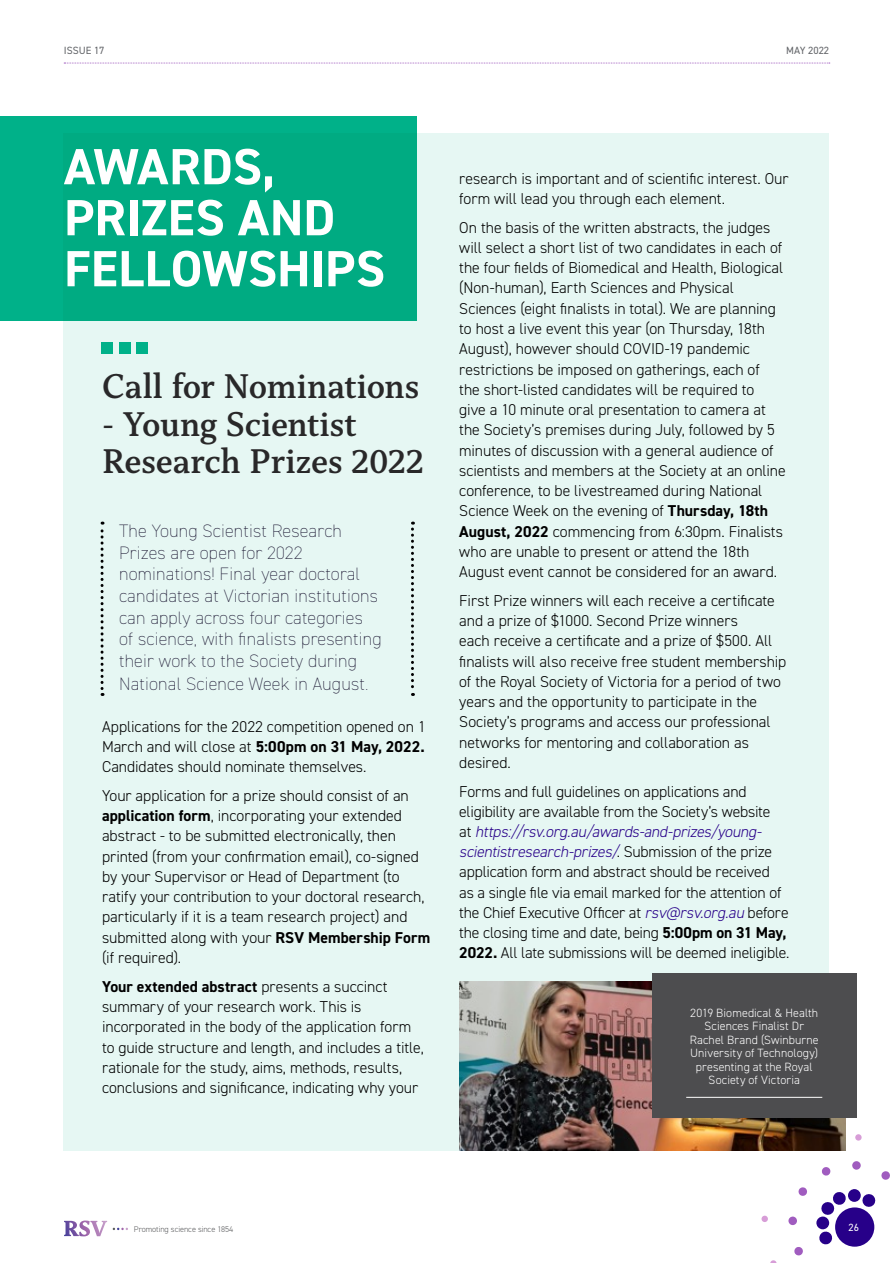
<style>
.page{position:relative;width:893px;height:1263px;background:#fff}
.page>*{position:absolute;margin:0;border:0;box-sizing:border-box;transform-origin:0 0}
.t1{font:700 51px/51px "DIN2014";letter-spacing:.005em;color:#fff}
.t2{font:600 36px/37.5px "Capitolina";letter-spacing:-.005em;color:#292829}
.t3{font:200 18px/21.6px "DIN2014";letter-spacing:.01em;color:#1d1934}
.t4{font:300 15.75px/20.2px "DIN2014";letter-spacing:-.005em;color:#000}
.t5{font:300 12px/13.5px "DIN2014";letter-spacing:.01em;color:#fff;text-align:center}
.t6{font:10.5px "DIN2014";color:#636569}
.t7{font:10.5px "DIN2014";color:#fff}
.t8{font:300 8.25px "DIN2014";letter-spacing:-.005em;color:#58595b}
.s1{font-weight:700}
.s2{font-style:italic;color:#270089}
</style>
<div class="page">
<div style="left:64px;top:133px;width:765px;height:1017px;background:#e6f7f3"></div>
<svg style="left:101px;top:522px;width:3px;height:174px"></svg>
<svg style="left:411px;top:522px;width:3px;height:174px"></svg>
<svg style="left:862px;top:1194px;width:14px;height:13px"></svg>
<svg style="left:881px;top:1171px;width:9px;height:9px"></svg>
<div style="left:848px;top:1189px;width:13px;height:13px;background:#270089;border-radius:50%"></div>
<div style="left:852px;top:1161px;width:9px;height:9px;background:#a05cbf;border-radius:50%"></div>
<div style="left:855px;top:1134px;width:7px;height:7px;background:#d79dd7;border-radius:50%"></div>
<svg style="left:821px;top:1167px;width:10px;height:9px"></svg>
<svg style="left:821px;top:1192px;width:25px;height:24px"></svg>
<svg style="left:798px;top:1187px;width:9px;height:9px"></svg>
<div style="left:816px;top:1216px;width:13px;height:13px;background:#270089;border-radius:50%"></div>
<div style="left:788px;top:1216px;width:9px;height:9px;background:#a05cbf;border-radius:50%"></div>
<div style="left:761px;top:1215px;width:7px;height:7px;background:#d79dd7;border-radius:50%"></div>
<svg style="left:819px;top:1231px;width:14px;height:14px"></svg>
<svg style="left:794px;top:1247px;width:9px;height:9px"></svg>
<svg style="left:770px;top:1260px;width:7px;height:3px"></svg>
<svg style="left:64px;top:63px;width:766px;height:1px"></svg>
<div style="left:835px;top:1207px;width:39px;height:40px;background:#270089;border-radius:50%"></div>
<svg style="left:64px;top:1220px;width:43px;height:16px"></svg>
<svg style="left:113px;top:1228px;width:15px;height:2px"></svg>
<img style="left:459px;top:981px;width:386px;height:169px">
<div style="left:0;top:116px;width:417px;height:204px;background:#00ab82"></div>
<div style="left:652px;top:973px;width:204px;height:145px;background:#4d4d4f"></div>
<hr style="left:686px;top:1097px;width:136px;height:1px;background:#fff">
<div style="left:101px;top:342px;width:12px;height:12px;background:#00b189"></div>
<div style="left:119px;top:342px;width:12px;height:12px;background:#00b189"></div>
<div style="left:136px;top:342px;width:12px;height:12px;background:#00b189"></div>
<p class="t6" style="left:64px;top:44px;width:42px">ISSUE 17</p>
<p class="t6" style="left:786px;top:44px;width:44px">MAY 2022</p>
<h1 class="t1" style="left:64px;top:141px;width:323px">AWARDS,<br>PRIZES AND<br>FELLOWSHIPS</h1>
<h2 class="t2" style="left:102px;top:368px;width:319px">Call for Nominations</h2>
<h2 class="t2" style="left:102px;top:405px;width:324px">- Young Scientist<br>Research Prizes 2022</h2>
<p class="t3" style="left:119px;top:520px;width:264px">The Young Scientist Research<br>Prizes are open for 2022 nominations! Final year doctoral candidates at Victorian institutions can apply across four categories<br>of science, with finalists presenting their work to the Society during</p>
<p class="t3" style="left:119px;top:673px;width:251px">National Science Week in August.</p>
<p class="t4" style="left:102px;top:716px;width:325px;text-align:justify">Applications for the 2022 competition opened on 1<br>March and will close at <span class="s1">5:00pm on 31 May, 2022.<br></span>Candidates should nominate themselves.</p>
<p class="t4" style="left:102px;top:785px;width:330px">Your application for a prize should consist of an <span class="s1">application form</span>, incorporating your extended abstract - to be submitted electronically, then printed (from your confirmation email), co-signed by your Supervisor or Head of Department (to ratify your contribution to your doctoral research, particularly if it is a team research project) and submitted along with your <span class="s1">RSV Membership Form </span>(if required).</p>
<p class="t4" style="left:102px;top:976px;width:323px"><span class="s1">Your extended abstract</span> presents a succinct summary of your research work. This is incorporated in the body of the application form to guide structure and length, and includes a title, rationale for the study, aims, methods, results, conclusions and significance, indicating why your</p>
<p class="t4" style="left:459px;top:168px;width:331px">research is important and of scientific interest. Our form will lead you through each element.</p>
<p class="t4" style="left:459px;top:217px;width:328px">On the basis of the written abstracts, the judges will select a short list of two candidates in each of the four fields of Biomedical and Health, Biological (Non-human), Earth Sciences and Physical Sciences (eight finalists in total). We are planning to host a live event this year (on Thursday, 18th August), however should COVID-19 pandemic restrictions be imposed on gatherings, each of<br>the short-listed candidates will be required to<br>give a 10 minute oral presentation to camera at the Society’s premises during July, followed by 5 minutes of discussion with a general audience of scientists and members at the Society at an online conference, to be livestreamed during National Science Week on the evening of <span class="s1">Thursday, 18th August, 2022</span> commencing from 6:30pm. Finalists who are unable to present or attend the 18th August event cannot be considered for an award.</p>
<p class="t4" style="left:459px;top:590px;width:328px">First Prize winners will each receive a certificate and a prize of $1000. Second Prize winners<br>each receive a certificate and a prize of $500. All finalists will also receive free student membership of the Royal Society of Victoria for a period of two years and the opportunity to participate in the Society’s programs and access our professional networks for mentoring and collaboration as desired.</p>
<p class="t4" style="left:459px;top:781px;width:332px">Forms and full guidelines on applications and eligibility are available from the Society’s website<br>a t <span class="s2">https://rsv.org.au/awards-and-prizes/young&shy;scientistresearch-prizes/</span>. S u b m i s s i o n o f t h e p r i z e application form and abstract should be received<br>as a single file via email marked for the attention of the Chief Executive Officer at <span class="s2">rsv@rsv.org.au</span> before the closing time and date, being <span class="s1">5:00pm on 31 May, 2022.</span> All late submissions will be deemed ineligible.</p>
<p class="t5" style="left:690px;top:1006px;width:130px">2019 Biomedical &amp; Health<br>Sciences Finalist Dr<br>Rachel Brand (Swinburne<br>University of Technology) presenting at the Royal<br>Society of Victoria</p>
<p class="t8" style="left:134px;top:1224px;width:101px">Promoting science since 1854</p>
<p class="t7" style="left:849px;top:1221px;width:12px">26</p>
</div>
